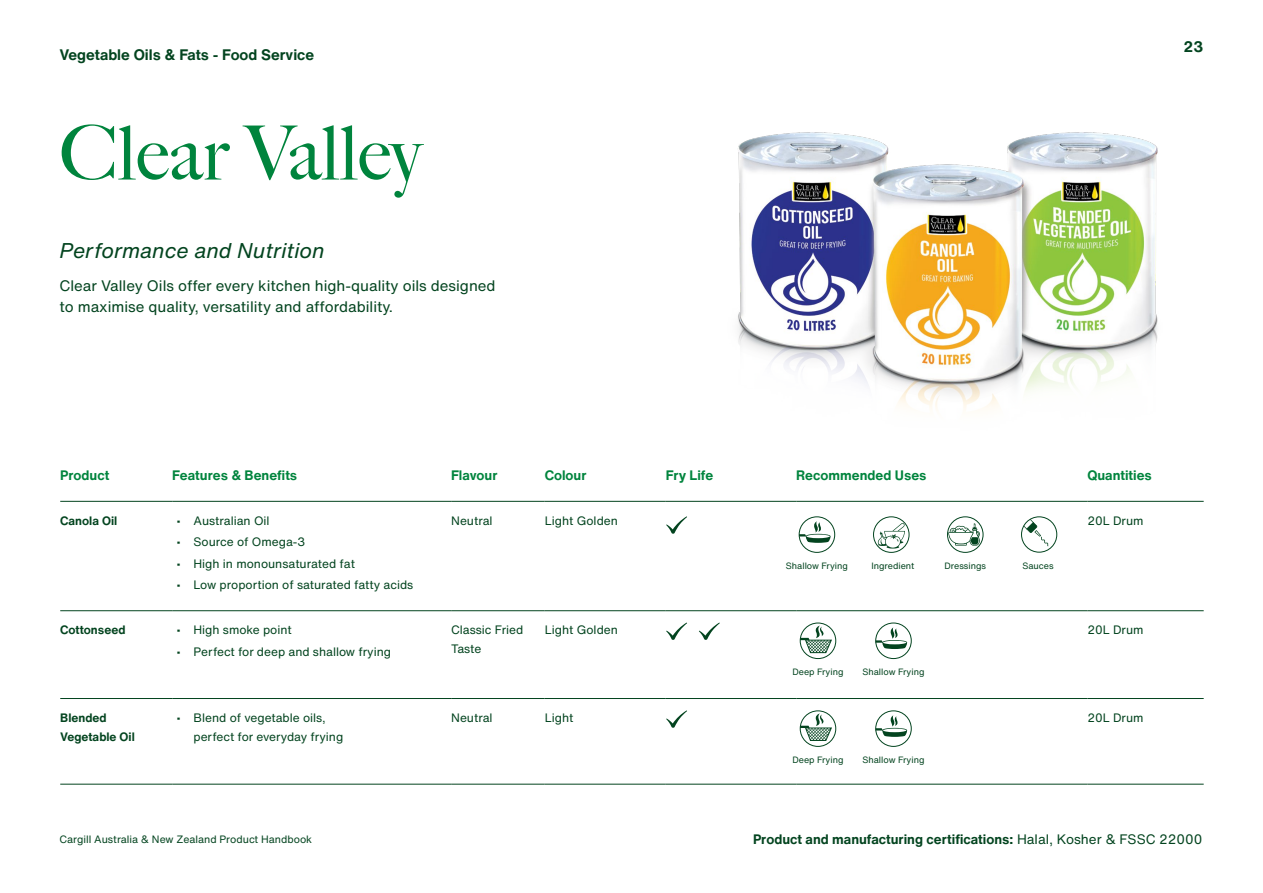
<style>
.page{position:relative;width:1263px;height:893px;background:#fff}
.page>*{position:absolute;margin:0;border:0;box-sizing:border-box;transform-origin:0 0}
.t1{font:75px "Big Caslon For Cargill";color:#00843d}
.t2{font:italic 21px "Helvetica Now For Cargill";color:#03441f}
.t3{font:15px/21px "Helvetica Now For Cargill";color:#03441f}
.t4{font:700 15px "Helvetica Now For Cargill";color:#03441f}
.t5{font:700 13.5px "Helvetica Now For Cargill";color:#00843d}
.t6{font:700 13.5px "Helvetica Now For Cargill";color:#03441f}
.t7{font:12px/19.5px "Helvetica Now For Cargill";color:#03441f}
.t8{font:700 12px/19.5px "Helvetica Now For Cargill";color:#03441f}
.t9{font:10.5px "Helvetica Now For Cargill";color:#03441f}
.t10{font:9px "Helvetica Now For Cargill";color:#03441f}
.s1{font-weight:400}
</style>
<div class="page">
<img style="left:738px;top:132px;width:420px;height:278px">
<hr style="left:796px;top:501px;width:291px;height:1px;background:#03441f">
<hr style="left:1087px;top:501px;width:117px;height:1px;background:#03441f">
<hr style="left:666px;top:698px;width:130px;height:1px;background:#03441f">
<hr style="left:796px;top:698px;width:291px;height:1px;background:#03441f">
<hr style="left:60px;top:501px;width:112px;height:1px;background:#03441f">
<hr style="left:172px;top:501px;width:279px;height:1px;background:#03441f">
<hr style="left:451px;top:501px;width:94px;height:1px;background:#03441f">
<hr style="left:545px;top:501px;width:121px;height:1px;background:#03441f">
<hr style="left:666px;top:501px;width:130px;height:1px;background:#03441f">
<hr style="left:60px;top:610px;width:112px;height:1px;background:#03441f">
<hr style="left:172px;top:610px;width:279px;height:1px;background:#03441f">
<hr style="left:451px;top:610px;width:94px;height:1px;background:#03441f">
<hr style="left:545px;top:610px;width:121px;height:1px;background:#03441f">
<hr style="left:666px;top:610px;width:130px;height:1px;background:#03441f">
<hr style="left:796px;top:610px;width:291px;height:1px;background:#03441f">
<hr style="left:1087px;top:610px;width:117px;height:1px;background:#03441f">
<hr style="left:60px;top:698px;width:112px;height:1px;background:#03441f">
<hr style="left:172px;top:698px;width:279px;height:1px;background:#03441f">
<hr style="left:451px;top:698px;width:94px;height:1px;background:#03441f">
<hr style="left:545px;top:698px;width:121px;height:1px;background:#03441f">
<hr style="left:1087px;top:698px;width:117px;height:1px;background:#03441f">
<hr style="left:60px;top:784px;width:112px;height:1px;background:#03441f">
<hr style="left:172px;top:784px;width:279px;height:1px;background:#03441f">
<hr style="left:451px;top:784px;width:94px;height:1px;background:#03441f">
<hr style="left:545px;top:784px;width:121px;height:1px;background:#03441f">
<hr style="left:666px;top:784px;width:130px;height:1px;background:#03441f">
<hr style="left:796px;top:784px;width:291px;height:1px;background:#03441f">
<hr style="left:1087px;top:784px;width:117px;height:1px;background:#03441f">
<svg style="left:666px;top:516px;width:21px;height:18px"></svg>
<svg style="left:666px;top:623px;width:21px;height:17px"></svg>
<svg style="left:699px;top:623px;width:21px;height:17px"></svg>
<svg style="left:666px;top:710px;width:21px;height:18px"></svg>
<div style="left:799px;top:516px;width:36px;height:37px;border:1px solid #03441f;border-radius:50%"></div>
<svg style="left:799px;top:521px;width:32px;height:22px"></svg>
<div style="left:875px;top:710px;width:37px;height:37px;border:1px solid #03441f;border-radius:50%"></div>
<svg style="left:875px;top:715px;width:32px;height:22px"></svg>
<svg style="left:876px;top:623px;width:35px;height:36px"></svg>
<div style="left:875px;top:623px;width:37px;height:36px;border:1px solid #03441f;border-radius:50%"></div>
<svg style="left:875px;top:627px;width:32px;height:22px"></svg>
<svg style="left:800px;top:711px;width:36px;height:35px"></svg>
<div style="left:800px;top:710px;width:36px;height:37px;border:1px solid #03441f;border-radius:50%"></div>
<svg style="left:800px;top:713px;width:32px;height:28px"></svg>
<svg style="left:800px;top:623px;width:36px;height:36px"></svg>
<div style="left:800px;top:623px;width:36px;height:36px;border:1px solid #03441f;border-radius:50%"></div>
<svg style="left:800px;top:626px;width:32px;height:27px"></svg>
<svg style="left:947px;top:517px;width:36px;height:35px"></svg>
<div style="left:947px;top:516px;width:36px;height:37px;border:1px solid #03441f;border-radius:50%"></div>
<svg style="left:948px;top:523px;width:32px;height:23px"></svg>
<svg style="left:873px;top:517px;width:36px;height:35px"></svg>
<div style="left:873px;top:516px;width:36px;height:37px;border:1px solid #03441f;border-radius:50%"></div>
<svg style="left:878px;top:523px;width:27px;height:26px"></svg>
<div style="left:1021px;top:516px;width:36px;height:36px;border:1px solid #03441f;border-radius:50%"></div>
<svg style="left:1021px;top:517px;width:27px;height:29px"></svg>
<p class="t4" style="left:60px;top:44px;width:256px">Vegetable Oils &amp; Fats - Food Service</p>
<h1 class="t1" style="left:60px;top:109px;width:364px">Clear Valley</h1>
<h2 class="t2" style="left:60px;top:236px;width:267px">Performance and Nutrition</h2>
<p class="t3" style="left:60px;top:275px;width:438px">Clear Valley Oils offer every kitchen high-quality oils designed to maximise quality, versatility and affordability.</p>
<p class="t4" style="left:1184px;top:37px;width:21px">23</p>
<p class="t5" style="left:60px;top:466px;width:51px">Product</p>
<p class="t5" style="left:172px;top:466px;width:127px">Features &amp; Benefits</p>
<p class="t5" style="left:451px;top:466px;width:48px">Flavour</p>
<p class="t5" style="left:545px;top:466px;width:43px">Colour</p>
<p class="t5" style="left:666px;top:466px;width:49px">Fry Life</p>
<p class="t5" style="left:796px;top:466px;width:132px">Recommended Uses</p>
<p class="t5" style="left:1087px;top:466px;width:66px">Quantities</p>
<p class="t8" style="left:60px;top:511px;width:59px">Canola Oil</p>
<p class="t7" style="left:176px;top:511px;width:95px">• Australian Oil</p>
<p class="t7" style="left:176px;top:532px;width:130px">• Source of Omega-3</p>
<p class="t7" style="left:176px;top:554px;width:180px">• High in monounsaturated fat</p>
<p class="t7" style="left:176px;top:575px;width:238px">• Low proportion of saturated fatty acids</p>
<p class="t7" style="left:451px;top:511px;width:43px">Neutral</p>
<p class="t7" style="left:545px;top:511px;width:75px">Light Golden</p>
<p class="t7" style="left:1087px;top:511px;width:58px">20L Drum</p>
<p class="t10" style="left:786px;top:560px;width:64px">Shallow Frying</p>
<p class="t10" style="left:871px;top:560px;width:45px">Ingredient</p>
<p class="t10" style="left:944px;top:560px;width:43px">Dressings</p>
<p class="t10" style="left:1022px;top:560px;width:33px">Sauces</p>
<p class="t8" style="left:60px;top:620px;width:67px">Cottonseed</p>
<p class="t7" style="left:176px;top:620px;width:117px">• High smoke point</p>
<p class="t7" style="left:176px;top:642px;width:216px">• Perfect for deep and shallow frying</p>
<p class="t7" style="left:451px;top:620px;width:74px">Classic Fried<br>Taste</p>
<p class="t7" style="left:545px;top:620px;width:75px">Light Golden</p>
<p class="t7" style="left:1087px;top:620px;width:58px">20L Drum</p>
<p class="t10" style="left:792px;top:666px;width:53px">Deep Frying</p>
<p class="t10" style="left:862px;top:666px;width:64px">Shallow Frying</p>
<p class="t8" style="left:60px;top:708px;width:76px">Blended<br>Vegetable Oil</p>
<p class="t7" style="left:193px;top:708px;width:151px;text-indent:-17px">• Blend of vegetable oils, perfect for everyday frying</p>
<p class="t7" style="left:451px;top:708px;width:43px">Neutral</p>
<p class="t7" style="left:545px;top:708px;width:30px">Light</p>
<p class="t7" style="left:1087px;top:708px;width:58px">20L Drum</p>
<p class="t10" style="left:792px;top:754px;width:53px">Deep Frying</p>
<p class="t10" style="left:862px;top:754px;width:64px">Shallow Frying</p>
<p class="t9" style="left:60px;top:832px;width:254px">Cargill Australia &amp; New Zealand Product Handbook</p>
<p class="t6" style="left:753px;top:830px;width:451px">Product and manufacturing certifications: <span class="s1">Halal, Kosher &amp; FSSC 22000</span></p>
</div>
